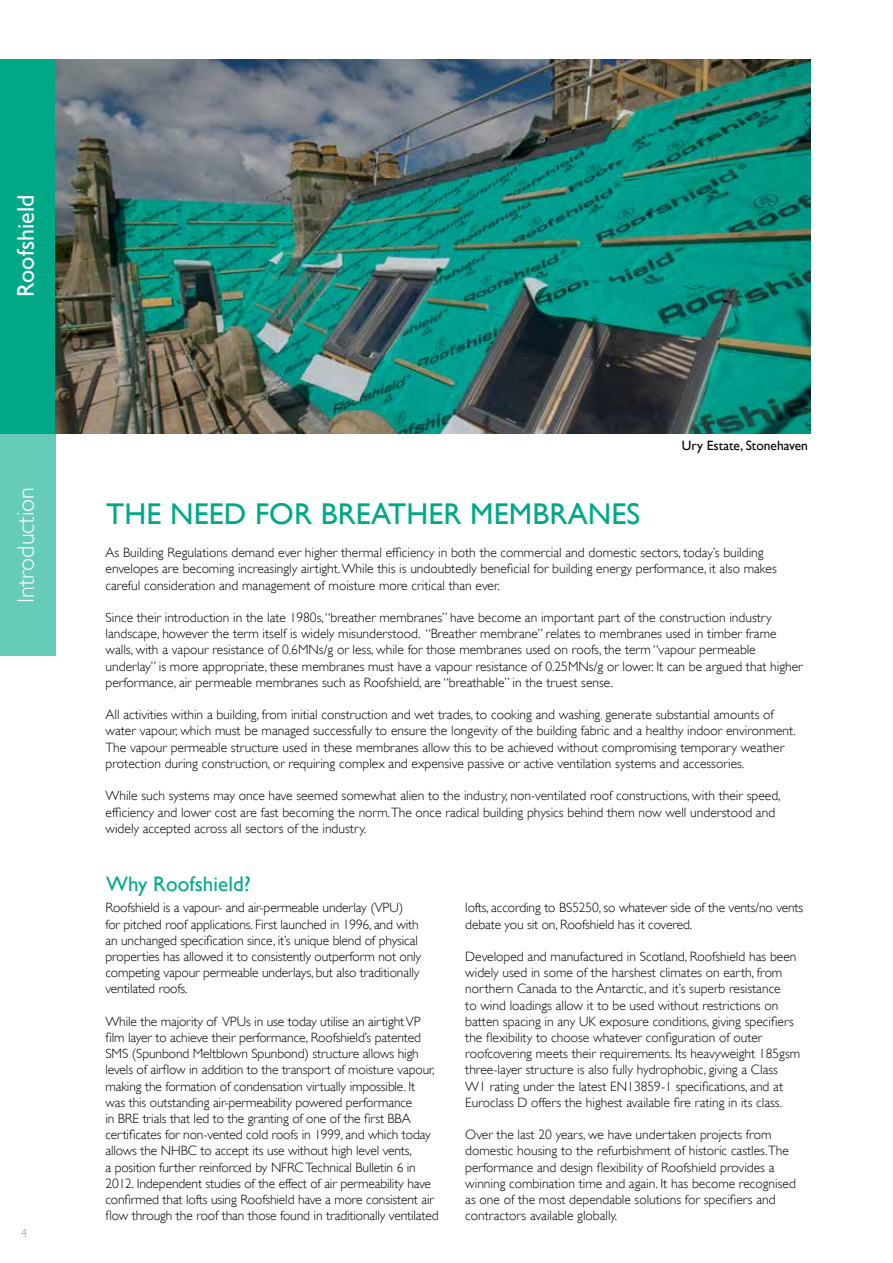
<style>
.page{position:relative;width:893px;height:1263px;background:#fff}
.page>*{position:absolute;margin:0;border:0;box-sizing:border-box;transform-origin:0 0}
.t1{font:30px "Gill Sans";letter-spacing:.005em;color:#00a887}
.t2{font:300 24px "Gill Sans";color:#fff}
.t3{font:24px "Gill Sans";color:#fff}
.t4{font:21px "Gill Sans";letter-spacing:.005em;color:#00a887}
.t5{font:300 13.5px/16.2px "Gill Sans";color:#000}
.t6{font:13.5px "Gill Sans";color:#000}
.t7{font:300 12px "Gill Sans";color:#939598}
.s1{color:#ef4525}
</style>
<div class="page">
<div style="left:0;top:60px;width:55px;height:374px;background:#00a887"></div>
<div style="left:0;top:435px;width:55px;height:221px;background:#66cbb7"></div>
<img style="left:55px;top:60px;width:755px;height:374px">
<h2 class="t3" style="left:12px;top:297px;width:104px;rotate:-90deg">Roofshield</h2>
<h2 class="t2" style="left:12px;top:603px;width:117px;rotate:-90deg">Introduction</h2>
<p class="t7" style="left:21px;top:1226px;width:7px">4</p>
<h1 class="t1" style="left:106px;top:496px;width:535px">THE NEED FOR BREATHER MEMBRANES</h1>
<p class="t6" style="left:682px;top:437px;width:128px">Ury Estate, Stonehaven</p>
<p class="t5" style="left:106px;top:545px;width:673px">As Building Regulations demand ever higher thermal efficiency in both the commercial and domestic sectors, today’s building envelopes are becoming increasingly airtight. While this is undoubtedly beneficial for building energy performance, it also makes careful consideration and management of moisture more critical than ever.</p>
<p class="t5" style="left:106px;top:609px;width:699px">Since their introduction in the late 1980s, “breather membranes” have become an important part of the construction industry landscape, however the term itself is widely misunderstood. “Breather membrane” relates to membranes used in timber frame walls, with a vapour resistance of 0.6MNs/g or less, while for those membranes used on roofs, the term “vapour permeable underlay” is more appropriate, these membranes must have a vapour resistance of 0.25MNs/g or lower. It can be argued that higher performance, air permeable membranes such as Roofshield, are “breathable” in the truest sense.</p>
<p class="t5" style="left:106px;top:707px;width:692px">All activities within a building, from initial construction and wet trades, to cooking and washing<span class="s1">,</span> generate substantial amounts of water vapour, which must be managed successfully to ensure the longevity of the building fabric and a healthy indoor environment.<br>The vapour permeable structure used in these membranes allow this to be achieved without compromising temporary weather protection during construction, or requiring complex and expensive passive or active ventilation systems and accessories.</p>
<p class="t5" style="left:106px;top:788px;width:676px">While such systems may once have seemed somewhat alien to the industry, non-ventilated roof constructions, with their speed, efficiency and lower cost are fast becoming the norm.The once radical building physics behind them now well understood and widely accepted across all sectors of the industry.</p>
<h3 class="t4" style="left:106px;top:871px;width:146px">Why Roofshield?</h3>
<p class="t5" style="left:105px;top:900px;width:317px">Roofshield is a vapour- and air-permeable underlay (VPU) for pitched roof applications. First launched in 1996, and with an unchanged specification since, it’s unique blend of physical properties has allowed it to consistently outperform not only competing vapour permeable underlays, but also traditionally ventilated roofs.</p>
<p class="t5" style="left:105px;top:1013px;width:335px">While the majority of VPUs in use today utilise an airtight VP film layer to achieve their performance, Roofshield’s patented SMS (Spunbond Meltblown Spunbond) structure allows high levels of airflow in addition to the transport of moisture vapour, making the formation of condensation virtually impossible. It<br>was this outstanding air-permeability powered performance<br>in BRE trials that led to the granting of one of the first BBA certificates for non-vented cold roofs in 1999, and which today allows the NHBC to accept its use without high level vents,<br>a position further reinforced by NFRC Technical Bulletin 6 in 2012. Independent studies of the effect of air permeability have confirmed that lofts using Roofshield have a more consistent air flow through the roof than those found in traditionally ventilated</p>
<p class="t5" style="left:465px;top:900px;width:340px">lofts, according to BS5250, so whatever side of the vents/no vents debate you sit on, Roofshield has it covered.</p>
<p class="t5" style="left:465px;top:948px;width:336px">Developed and manufactured in Scotland, Roofshield has been widely used in some of the harshest climates on earth, from northern Canada to the Antarctic, and it’s superb resistance<br>to wind loadings allow it to be used without restrictions on batten spacing in any UK exposure conditions, giving specifiers the flexibility to choose whatever configuration of outer roofcovering meets their requirements. Its heavyweight 185gsm three-layer structure is also fully hydrophobic, giving a Class W1 rating under the latest EN13859-1 specifications, and at Euroclass D offers the highest available fire rating in its class.</p>
<p class="t5" style="left:465px;top:1126px;width:332px">Over the last 20 years, we have undertaken projects from domestic housing to the refurbishment of historic castles.The performance and design flexibility of Roofshield provides a winning combination time and again. It has become recognised as one of the most dependable solutions for specifiers and contractors available globally.</p>
</div>
